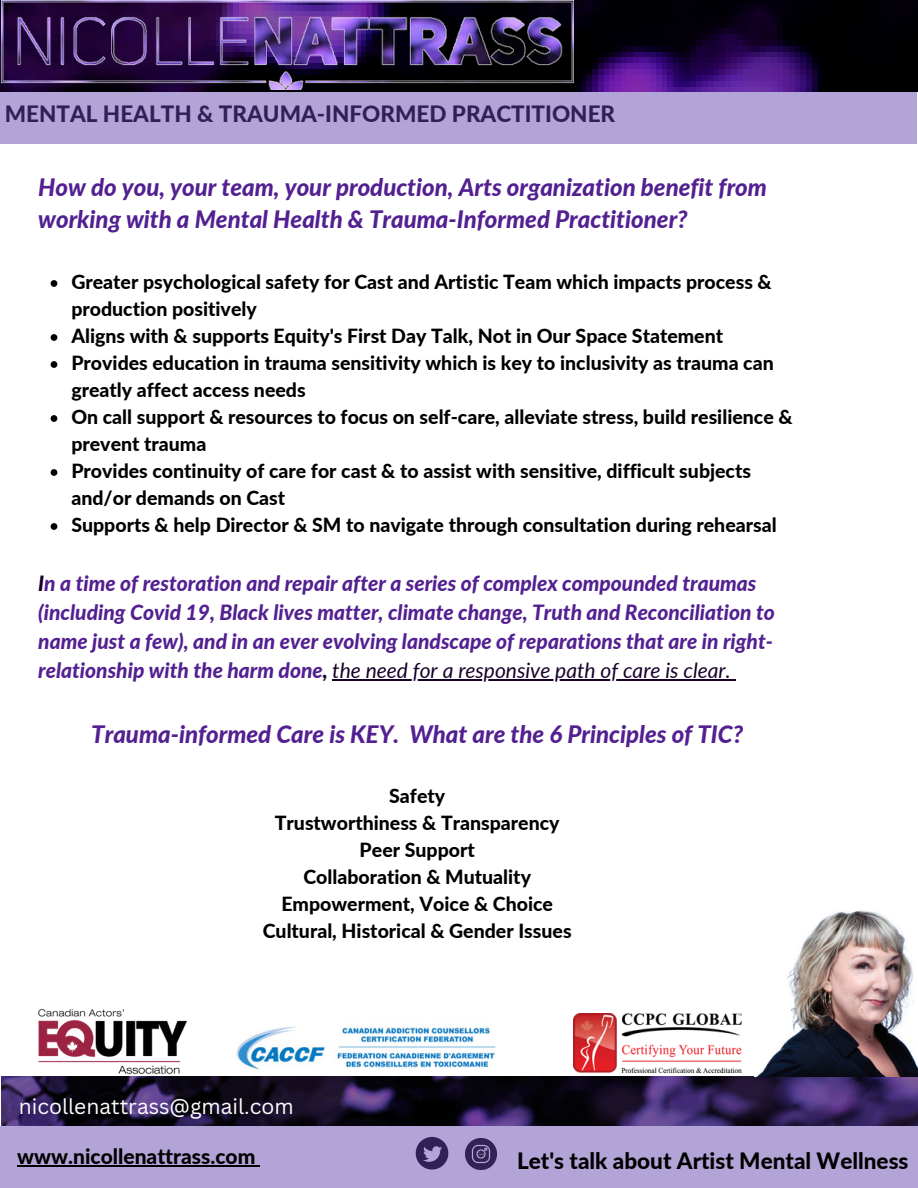
<style>
.page{position:relative;width:918px;height:1188px;background:#fff}
.page>*{position:absolute;margin:0;border:0;box-sizing:border-box;transform-origin:0 0}
.t1{font:italic 800 24px/32.7px "Lato";color:#532091}
.t2{font:800 22.5px "Lato";color:#302057}
.t3{font:800 22.5px "Lato";color:#000}
.t4{font:italic 800 21px/29.2px "Lato";color:#532091}
.t5{font:21px "Canva Sans";color:#fff}
.t6{font:800 21px "Lato";color:#000}
.t7{font:800 19.5px/27px "Lato";color:#000}
.s1{color:#170129}
.s2{font-weight:400;color:#170129}
</style>
<div class="page">
<div style="left:0;top:0;width:917px;height:144px;background:#b2a4d6"></div>
<img style="left:0;top:0;width:918px;height:92px">
<img style="left:1px;top:1076px;width:917px;height:50px">
<div style="left:0;top:1126px;width:918px;height:62px;background:#b2a4d6"></div>
<svg style="left:416px;top:1137px;width:32px;height:33px"></svg>
<img style="left:465px;top:1138px;width:32px;height:32px">
<img style="left:757px;top:910px;width:160px;height:166px">
<img style="left:236px;top:1026px;width:260px;height:44px">
<img style="left:1px;top:0;width:573px;height:90px">
<img style="left:574px;top:1014px;width:167px;height:58px">
<img style="left:38px;top:1008px;width:149px;height:67px">
<svg style="left:51px;top:280px;width:6px;height:7px"></svg>
<svg style="left:51px;top:334px;width:6px;height:7px"></svg>
<svg style="left:51px;top:361px;width:6px;height:7px"></svg>
<svg style="left:51px;top:415px;width:6px;height:7px"></svg>
<svg style="left:51px;top:469px;width:6px;height:7px"></svg>
<svg style="left:51px;top:523px;width:6px;height:7px"></svg>
<hr style="left:332px;top:680px;width:399px;height:1px;background:#170129">
<hr style="left:17px;top:1166px;width:238px;height:1px;background:#000">
<p class="t2" style="left:5px;top:100px;width:612px">MENTAL HEALTH &amp; TRAUMA-INFORMED PRACTITIONER</p>
<p class="t1" style="left:38px;top:170px;width:730px">How do you, your team, your production, Arts organization benefit from working with a Mental Health &amp; Trauma-Informed Practitioner?</p>
<p class="t7" style="left:71px;top:268px;width:723px">Greater psychological safety for Cast and Artistic Team which impacts process &amp; production positively<br>Aligns with &amp; supports Equity's First Day Talk, Not in Our Space Statement Provides education in trauma sensitivity which is key to inclusivity as trauma can greatly affect access needs<br>On call support &amp; resources to focus on self-care, alleviate stress, build resilience &amp; prevent trauma<br>Provides continuity of care for cast &amp; to assist with sensitive, difficult subjects and/or demands on Cast<br>Supports &amp; help Director &amp; SM to navigate through consultation during rehearsal</p>
<p class="t4" style="left:38px;top:568px;width:738px"><span class="s1">I</span>n a time of restoration and repair after a series of complex compounded traumas (including Covid 19, Black lives matter, climate change, Truth and Reconciliation to name just a few), and in an ever evolving landscape of reparations that are in right&shy;relationship with the harm done<span class="s1">,</span> <span class="s2">the need for a responsive path of care is clear.</span></p>
<p class="t1" style="left:91px;top:717px;width:653px">Trauma-informed Care is KEY. What are the 6 Principles of TIC?</p>
<p class="t7" style="left:263px;top:782px;width:310px;text-align:center">Safety<br>Trustworthiness &amp; Transparency<br>Peer Support<br>Collaboration &amp; Mutuality<br>Empowerment, Voice &amp; Choice<br>Cultural, Historical &amp; Gender Issues</p>
<p class="t5" style="left:19px;top:1091px;width:276px">nicollenattrass@gmail.com</p>
<p class="t6" style="left:17px;top:1144px;width:240px">www.nicollenattrass.com</p>
<p class="t3" style="left:517px;top:1146px;width:393px">Let's talk about Artist Mental Wellness</p>
</div>
